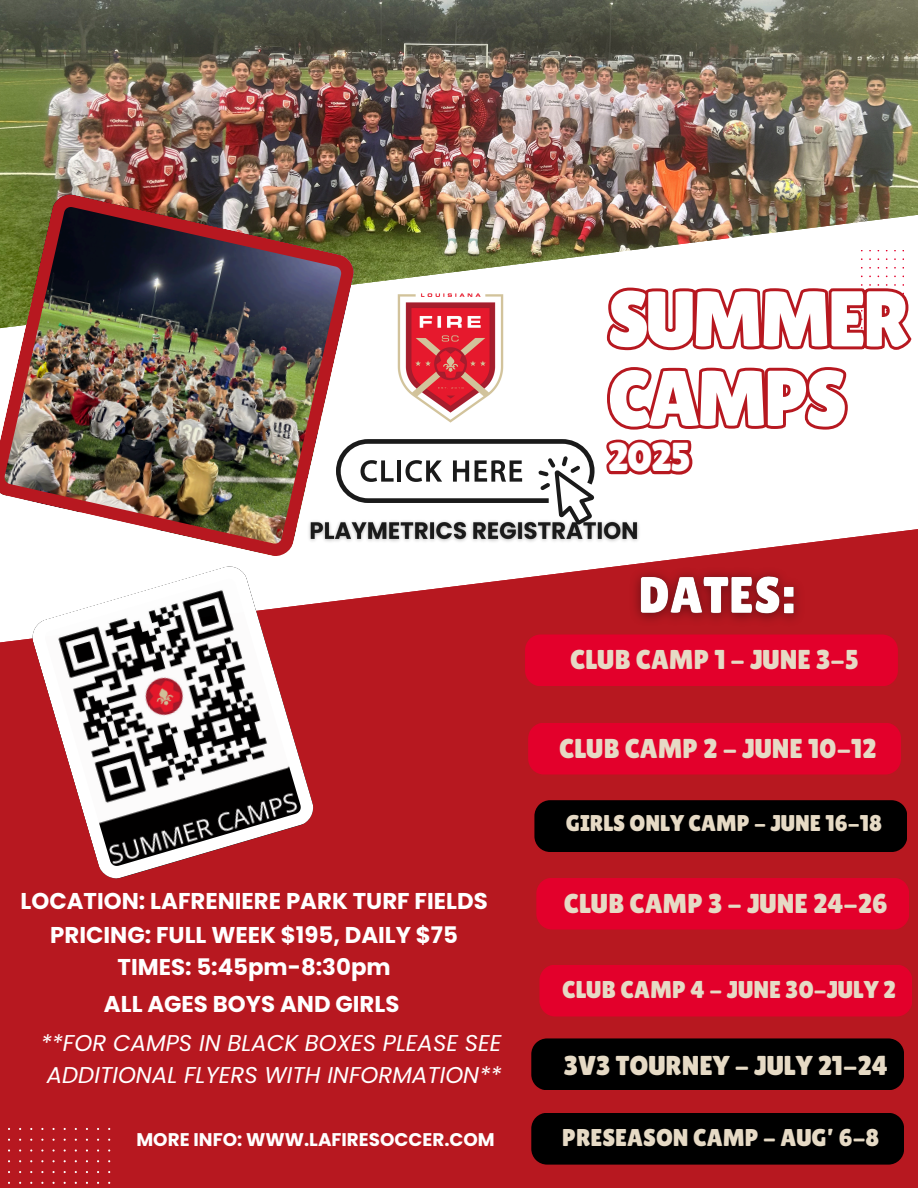
<style>
.page{position:relative;width:918px;height:1188px;background:#b71820}
.page>*{position:absolute;margin:0;border:0;box-sizing:border-box;transform-origin:0 0}
.t1{font:78.75px/79.5px "Lilita One";letter-spacing:-.045em;color:#fff}
.t2{font:40.35px "Lilita One";color:#fff}
.t3{font:27.3px "Lilita One";color:#e6dac5}
.t4{font:24.3px "Lilita One";color:#e6dac5}
.t5{font:700 22.8px "Poppins";color:#fff}
.t6{font:italic 22.8px/31.5px "Poppins";color:#fff}
.t7{font:22.8px "Lilita One";color:#e6dac5}
.t8{font:700 18.3px "Poppins";color:#fff}
</style>
<div class="page">
<img style="left:0;top:0;width:918px;height:211px">
<svg style="left:0;top:211px;width:918px;height:432px;fill:#fff"></svg>
<svg style="left:32px;top:566px;width:282px;height:313px"></svg>
<svg style="left:8px;top:1128px;width:102px;height:56px"></svg>
<img style="left:0;top:193px;width:355px;height:365px">
<div style="left:525px;top:634px;width:373px;height:52px;background:#e3002b"></div>
<img style="left:376px;top:284px;width:149px;height:148px">
<div style="left:528px;top:723px;width:373px;height:52px;background:#e3002b"></div>
<div style="left:534px;top:800px;width:373px;height:52px;background:#000"></div>
<div style="left:536px;top:878px;width:373px;height:52px;background:#e3002b"></div>
<div style="left:539px;top:965px;width:373px;height:51px;background:#e3002b"></div>
<div style="left:531px;top:1038px;width:373px;height:52px;background:#000"></div>
<div style="left:531px;top:1113px;width:373px;height:52px;background:#000"></div>
<svg style="left:336px;top:439px;width:259px;height:77px;background:#cacaca"></svg>
<svg style="left:602px;top:250px;width:313px;height:229px"></svg>
<img style="left:624px;top:559px;width:190px;height:75px">
<img style="left:305px;top:516px;width:339px;height:32px">
<h1 class="t1" style="left:608px;top:279px;width:303px">SUMMER<br>CAMPS</h1>
<h1 class="t2" style="left:608px;top:434px;width:85px">2025</h1>
<h4 class="t5" style="left:21px;top:885px;width:469px">LOCATION: LAFRENIERE PARK TURF FIELDS</h4>
<h6 class="t5" style="left:50px;top:919px;width:409px">PRICING: FULL WEEK $195, DAILY $75</h6>
<h4 class="t5" style="left:118px;top:951px;width:275px">TIMES: 5:45pm-8:30pm</h4>
<h5 class="t5" style="left:104px;top:988px;width:297px">ALL AGES BOYS AND GIRLS</h5>
<h5 class="t6" style="left:41px;top:1028px;width:462px">**FOR CAMPS IN BLACK BOXES PLEASE SEE<br>ADDITIONAL FLYERS WITH INFORMATION**</h5>
<p class="t8" style="left:136px;top:1127px;width:360px">MORE INFO: WWW.LAFIRESOCCER.COM</p>
<p class="t3" style="left:570px;top:644px;width:290px">CLUB CAMP 1 - JUNE 3-5</p>
<p class="t3" style="left:559px;top:732px;width:319px">CLUB CAMP 2 - JUNE 10-12</p>
<h3 class="t7" style="left:566px;top:810px;width:318px">GIRLS ONLY CAMP - JUNE 16-18</h3>
<h3 class="t3" style="left:564px;top:887px;width:326px">CLUB CAMP 3 - JUNE 24-26</h3>
<h5 class="t4" style="left:562px;top:976px;width:335px">CLUB CAMP 4 - JUNE 30-JULY 2</h5>
<h3 class="t3" style="left:564px;top:1050px;width:326px">3V3 TOURNEY - JULY 21-24</h3>
<h4 class="t4" style="left:562px;top:1124px;width:319px">PRESEASON CAMP - AUG’ 6-8</h4>
</div>
